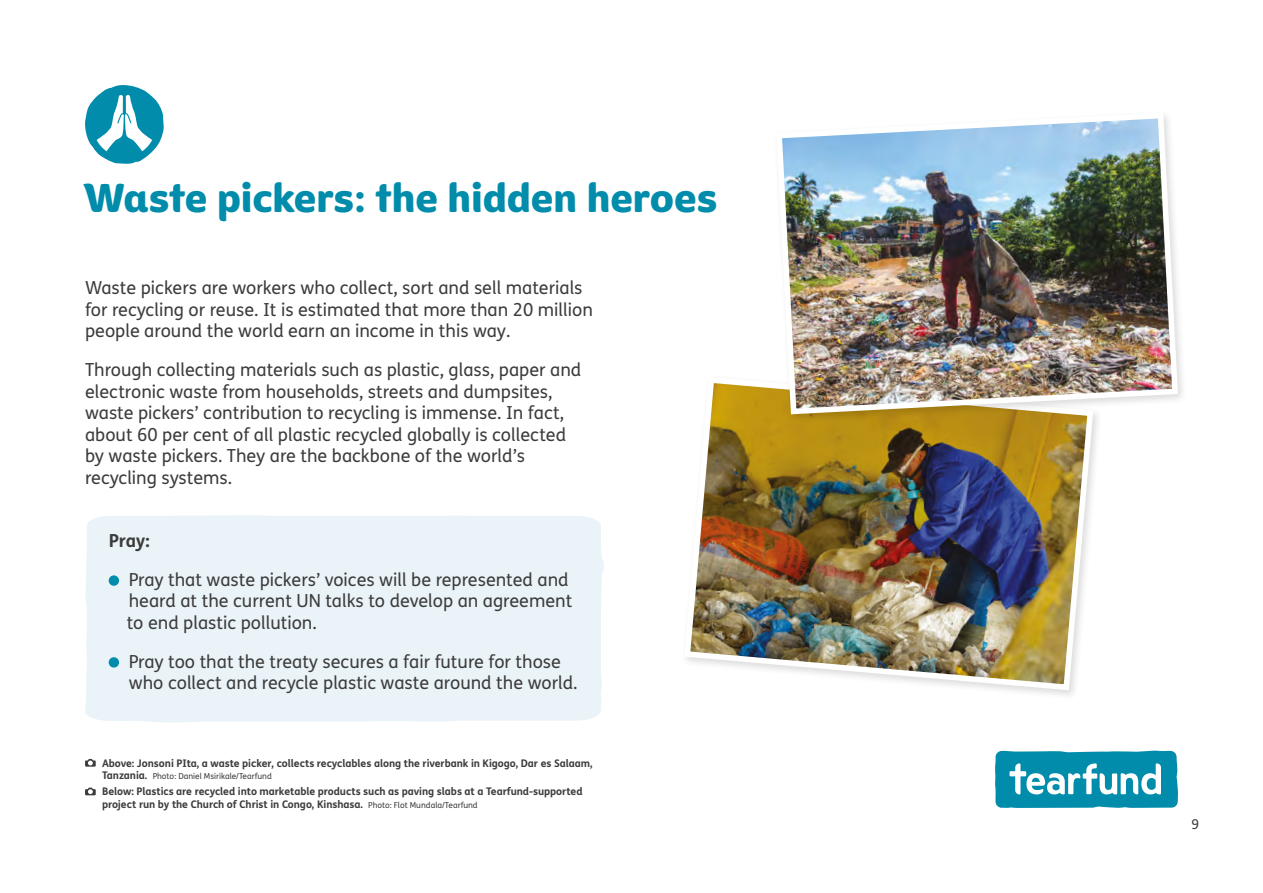
<style>
.page{position:relative;width:1263px;height:893px;background:#fff}
.page>*{position:absolute;margin:0;border:0;box-sizing:border-box;transform-origin:0 0}
.t1{font:39px "Tearfund Sans";color:#008caa}
.t2{font:18px/21.6px "FS Me";color:#3c3c3b}
.t3{font:700 18px "FS Me";color:#3c3c3b}
.t4{font:13.5px "FS Me";color:#3c3c3b}
.t5{font:700 10.5px/12.6px "FS Me";letter-spacing:-.005em;color:#3c3c3b}
.t6{font:8.25px "FS Me";color:#3c3c3b}
.s1{font-weight:700;font-size:10.5px}
.s2{font-weight:400;font-size:8.25px}
</style>
<div class="page">
<svg style="left:995px;top:751px;width:183px;height:57px"></svg>
<img style="left:686px;top:383px;width:410px;height:310px">
<svg style="left:85px;top:85px;width:79px;height:79px"></svg>
<div style="left:773px;top:109px;width:415px;height:315px;background:#000;opacity:.14"></div>
<img style="left:773px;top:110px;width:408px;height:307px">
<svg style="left:85px;top:759px;width:11px;height:8px"></svg>
<svg style="left:85px;top:788px;width:11px;height:7px"></svg>
<div style="left:85px;top:515px;width:519px;height:207px;background:#eaf3f8"></div>
<div style="left:109px;top:575px;width:10px;height:11px;background:#008caa;border-radius:50%"></div>
<div style="left:109px;top:657px;width:10px;height:11px;background:#008caa;border-radius:50%"></div>
<h1 class="t1" style="left:85px;top:162px;width:633px">Waste pickers: the hidden heroes</h1>
<p class="t2" style="left:85px;top:277px;width:509px">Waste pickers are workers who collect, sort and sell materials for recycling or reuse. It is estimated that more than 20 million people around the world earn an income in this way.</p>
<p class="t2" style="left:85px;top:358px;width:498px">Through collecting materials such as plastic, glass, paper and electronic waste from households, streets and dumpsites, waste pickers’ contribution to recycling is immense. In fact, about 60 per cent of all plastic recycled globally is collected by waste pickers. They are the backbone of the world’s recycling systems.</p>
<p class="t3" style="left:109px;top:527px;width:43px">Pray:</p>
<p class="t2" style="left:127px;top:568px;width:447px">Pray that waste pickers’ voices will be represented and heard at the current UN talks to develop an agreement to end plastic pollution.</p>
<p class="t2" style="left:129px;top:650px;width:450px">Pray too that the treaty secures a fair future for those who collect and recycle plastic waste around the world.</p>
<p class="t5" style="left:102px;top:756px;width:492px">Above: Jonsoni PIta, a waste picker, collects recyclables along the riverbank in Kigogo, Dar es Salaam,</p>
<p class="t6" style="left:102px;top:771px;width:171px"><span class="s1">Tanzania.</span> Photo: Daniel Msirikale/Tearfund</p>
<p class="t5" style="left:102px;top:785px;width:482px">Below: Plastics are recycled into marketable products such as paving slabs at a Tearfund-supported project run by the Church of Christ in Congo, Kinshasa. <span class="s2">Photo: Flot Mundala/Tearfund</span></p>
<p class="t4" style="left:1191px;top:815px;width:9px">9</p>
</div>
